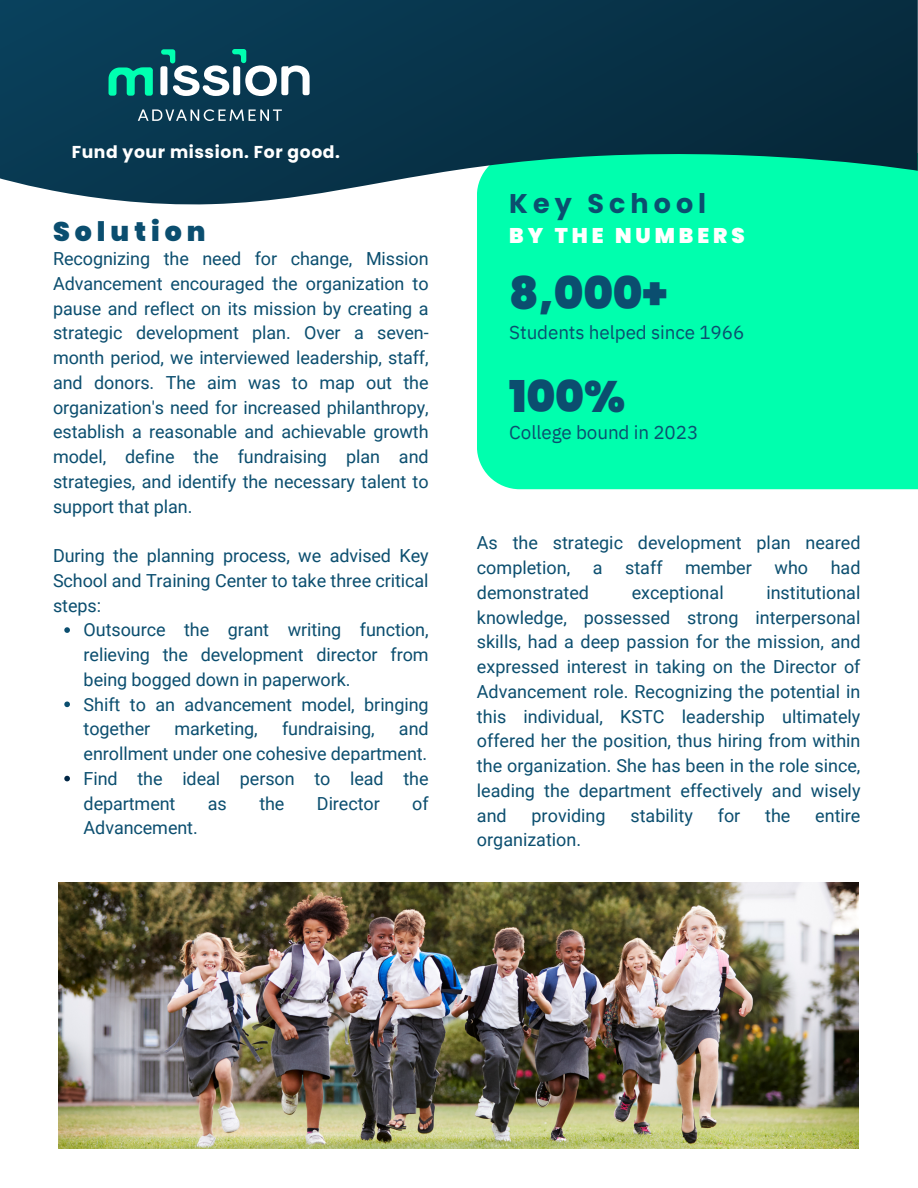
<style>
.page{position:relative;width:918px;height:1188px;background:#fff}
.page>*{position:absolute;margin:0;border:0;box-sizing:border-box;transform-origin:0 0}
.t1{font:900 45px "Poppins";color:#0b4e6f}
.t2{font:900 43.8px "Poppins";color:#0b4e6f}
.t3{font:700 27px "Poppins";letter-spacing:.185em;color:#0b4e6f}
.t4{font:900 26.85px "Poppins";letter-spacing:.185em;color:#0b4e6f}
.t5{font:900 21.3px "Poppins";letter-spacing:.185em;color:#fff}
.t6{font:18.9px "IBM Plex Sans";letter-spacing:-.005em;color:#0b4e6f}
.t7{font:18px/24.8px "Roboto";letter-spacing:-.005em;color:#0b4e6f;text-align:justify}
.t8{font:700 17.25px "Poppins";letter-spacing:.035em;color:#fff}
</style>
<div class="page">
<div style="left:477px;top:204px;width:441px;height:285px;background:#00ffae"></div>
<svg style="left:0;top:0;width:918px;height:204px;background:#0e505a"></svg>
<svg style="left:138px;top:109px;width:144px;height:12px;background:#4c6e80"></svg>
<svg style="left:160px;top:49px;width:150px;height:47px"></svg>
<svg style="left:109px;top:67px;width:44px;height:29px"></svg>
<img style="left:59px;top:883px;width:800px;height:265px">
<svg style="left:64px;top:627px;width:6px;height:6px"></svg>
<svg style="left:64px;top:702px;width:6px;height:5px"></svg>
<svg style="left:64px;top:776px;width:6px;height:5px"></svg>
<p class="t8" style="left:72px;top:140px;width:270px">Fund your mission. For good.</p>
<p class="t4" style="left:53px;top:213px;width:154px">Solution</p>
<p class="t7" style="left:53px;top:246px;width:377px">Recognizing the need for change, Mission Advancement encouraged the organization to pause and reflect on its mission by creating a strategic development plan. Over a seven&shy;month period, we interviewed leadership, staff, and donors. The aim was to map out the organization's need for increased philanthropy, establish a reasonable and achievable growth model, define the fundraising plan and strategies, and identify the necessary talent to support that plan.</p>
<p class="t7" style="left:53px;top:543px;width:377px">During the planning process, we advised Key School and Training Center to take three critical steps:</p>
<p class="t7" style="left:84px;top:618px;width:347px">Outsource the grant writing function, relieving the development director from being bogged down in paperwork.</p>
<p class="t7" style="left:84px;top:692px;width:347px">Shift to an advancement model, bringing together</p>
<p class="t7" style="left:174px;top:717px;width:85px">marketing,</p>
<p class="t7" style="left:282px;top:717px;width:94px">fundraising,</p>
<p class="t7" style="left:84px;top:717px;width:346px;text-align:right">and<br>enrollment under one cohesive department.</p>
<p class="t7" style="left:84px;top:766px;width:347px">Find the ideal person to lead the department</p>
<p class="t7" style="left:208px;top:791px;width:20px">as</p>
<p class="t7" style="left:259px;top:791px;width:27px">the</p>
<p class="t7" style="left:317px;top:791px;width:64px">Director</p>
<p class="t7" style="left:412px;top:791px;width:18px">of</p>
<p class="t7" style="left:84px;top:816px;width:116px">Advancement.</p>
<p class="t3" style="left:509px;top:185px;width:198px">Key School</p>
<p class="t5" style="left:509px;top:221px;width:237px">BY THE NUMBERS</p>
<p class="t1" style="left:509px;top:262px;width:159px">8,000+</p>
<p class="t6" style="left:509px;top:319px;width:237px">Students helped since 1966</p>
<p class="t2" style="left:509px;top:366px;width:117px">100%</p>
<p class="t6" style="left:509px;top:420px;width:191px">College bound in 2023</p>
<p class="t7" style="left:477px;top:531px;width:385px">As the strategic development plan neared completion,</p>
<p class="t7" style="left:593px;top:556px;width:11px">a</p>
<p class="t7" style="left:625px;top:556px;width:39px">staff</p>
<p class="t7" style="left:685px;top:556px;width:68px">member</p>
<p class="t7" style="left:775px;top:556px;width:35px">who</p>
<p class="t7" style="left:831px;top:556px;width:31px">had</p>
<p class="t7" style="left:477px;top:580px;width:385px;text-indent:289px">institutional knowledge, possessed strong interpersonal skills, had a deep passion for the mission, and expressed interest in taking on the Director of Advancement role. Recognizing the potential in this individual, KSTC leadership ultimately offered her the position, thus hiring from within the organization. She has been in the role since, leading the department effectively and wisely and</p>
<p class="t7" style="left:477px;top:580px;width:114px">demonstrated</p>
<p class="t7" style="left:632px;top:580px;width:93px">exceptional</p>
<p class="t7" style="left:532px;top:803px;width:76px">providing</p>
<p class="t7" style="left:630px;top:803px;width:64px">stability</p>
<p class="t7" style="left:718px;top:803px;width:24px">for</p>
<p class="t7" style="left:765px;top:803px;width:27px">the</p>
<p class="t7" style="left:815px;top:803px;width:47px">entire</p>
<p class="t7" style="left:477px;top:828px;width:106px">organization.</p>
</div>
